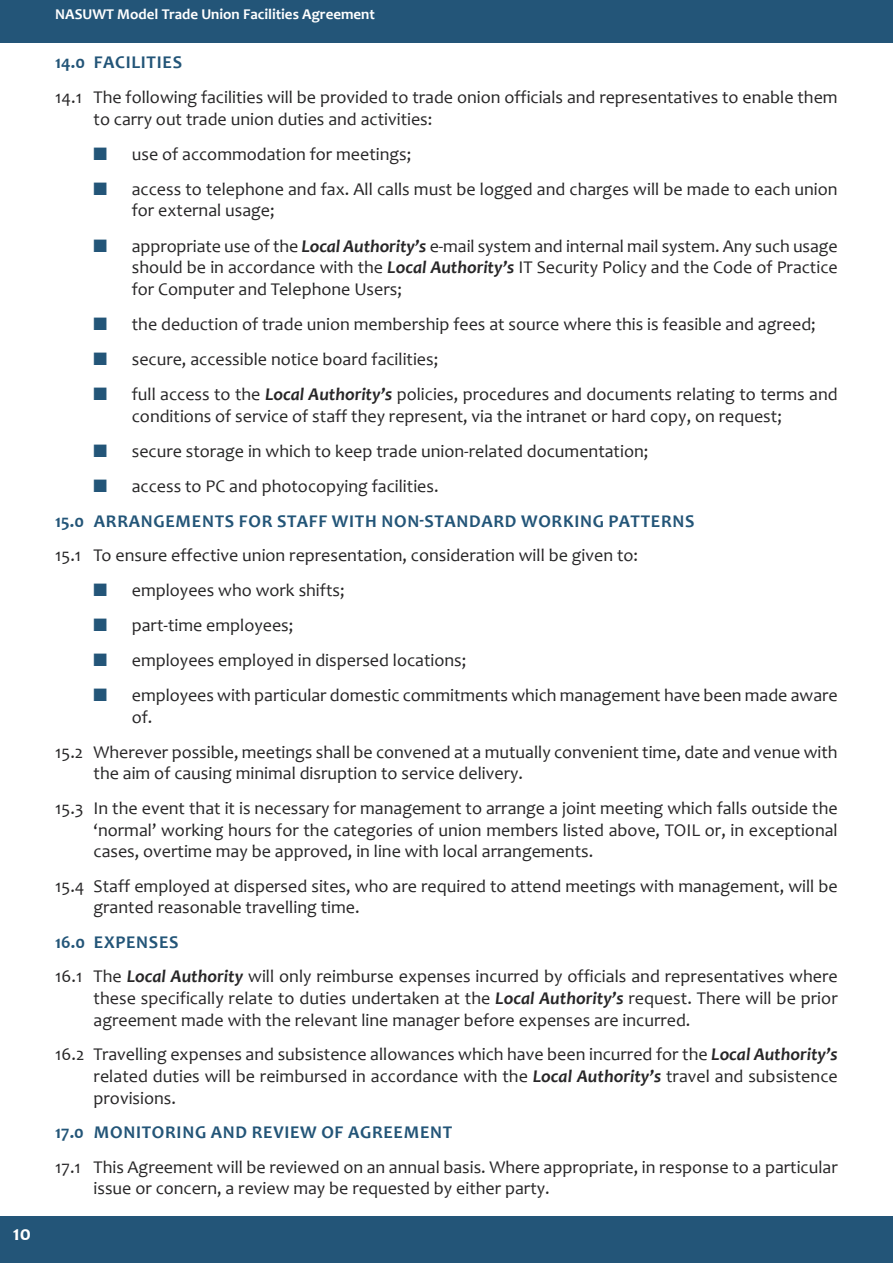
<style>
.page{position:relative;width:893px;height:1263px;background:#fff}
.page>*{position:absolute;margin:0;border:0;box-sizing:border-box;transform-origin:0 0}
.t1{font:700 21px "Candara";color:#fff}
.t2{font:18px/21.8px "Candara";color:#272627}
.t3{font:700 18px/34.5px "Candara";letter-spacing:.04em;color:#235578}
.t4{font:700 15px "Candara";color:#fff}
.s1{color:#235578}
.s2{font-weight:700;font-style:italic}
.s3{font-weight:400;color:#272627}
.s4{font-weight:700;color:#235578}
</style>
<div class="page">
<div style="left:0;top:1216px;width:893px;height:47px;background:#235578"></div>
<div style="left:0;top:0;width:893px;height:43px;background:#235578"></div>
<p class="t1" style="left:13px;top:1220px;width:20px">10</p>
<p class="t4" style="left:55px;top:5px;width:321px">NASUWT Model Trade Union Facilities Agreement</p>
<p class="t3" style="left:55px;top:45px;width:128px">14.0 FACILITIES</p>
<p class="t2" style="left:94px;top:86px;width:746px;text-indent:-38px">14.1 The following facilities will be provided to trade onion officials and representatives to enable them to carry out trade union duties and activities:</p>
<p class="t2" style="left:94px;top:143px;width:319px"><span class="s1">■</span> use of accommodation for meetings;</p>
<p class="t2" style="left:132px;top:178px;width:707px;text-indent:-38px"><span class="s1">■</span> access to telephone and fax. All calls must be logged and charges will be made to each union for external usage;</p>
<p class="t2" style="left:132px;top:234px;width:707px;text-align:justify;text-indent:-38px"><span class="s1">■</span> appropriate use of the <span class="s2">Local Authority’s</span> e-mail system and internal mail system. Any such usage should be in accordance with the <span class="s2">Local Authority’s</span> IT Security Policy and the Code of Practice for Computer and Telephone Users;</p>
<p class="t2" style="left:94px;top:313px;width:724px"><span class="s1">■</span> the deduction of trade union membership fees at source where this is feasible and agreed;</p>
<p class="t2" style="left:94px;top:348px;width:346px"><span class="s1">■</span> secure, accessible notice board facilities;</p>
<p class="t2" style="left:132px;top:383px;width:707px;text-indent:-38px"><span class="s1">■</span> full access to the <span class="s2">Local Authority’s</span> policies, procedures and documents relating to terms and conditions of service of staff they represent, via the intranet or hard copy, on request;</p>
<p class="t2" style="left:94px;top:440px;width:556px"><span class="s1">■</span> secure storage in which to keep trade union-related documentation;</p>
<p class="t3" style="left:55px;top:469px;width:641px;text-indent:38px">■ <span class="s3">access to PC and photocopying facilities.<br></span>15.0 ARRANGEMENTS FOR STAFF WITH NON-STANDARD WORKING PATTERNS</p>
<p class="t2" style="left:55px;top:544px;width:584px">15.1 To ensure effective union representation, consideration will be given to:</p>
<p class="t2" style="left:94px;top:579px;width:252px"><span class="s1">■</span> employees who work shifts;</p>
<p class="t2" style="left:94px;top:614px;width:201px"><span class="s1">■</span> part-time employees;</p>
<p class="t2" style="left:94px;top:649px;width:374px"><span class="s1">■</span> employees employed in dispersed locations;</p>
<p class="t2" style="left:132px;top:684px;width:707px;text-indent:-38px"><span class="s1">■</span> employees with particular domestic commitments which management have been made aware of.</p>
<p class="t2" style="left:94px;top:740px;width:746px;text-indent:-38px">15.2 Wherever possible, meetings shall be convened at a mutually convenient time, date and venue with the aim of causing minimal disruption to service delivery.</p>
<p class="t2" style="left:94px;top:797px;width:746px;text-align:justify;text-indent:-38px">15.3 In the event that it is necessary for management to arrange a joint meeting which falls outside the ‘normal’ working hours for the categories of union members listed above, TOIL or, in exceptional cases, overtime may be approved, in line with local arrangements.</p>
<p class="t2" style="left:94px;top:875px;width:746px;text-indent:-38px">15.4 Staff employed at dispersed sites, who are required to attend meetings with management, will be granted reasonable travelling time.</p>
<p class="t2" style="left:55px;top:924px;width:784px;line-height:34.5px"><span class="s4">16.0 EXPENSES<br></span>16.1 The <span class="s2">Local Authority</span> will only reimburse expenses incurred by officials and representatives where</p>
<p class="t2" style="left:94px;top:987px;width:746px">these specifically relate to duties undertaken at the <span class="s2">Local Authority’s</span> request. There will be prior agreement made with the relevant line manager before expenses are incurred.</p>
<p class="t2" style="left:94px;top:1043px;width:746px;text-align:justify;text-indent:-38px">16.2 Travelling expenses and subsistence allowances which have been incurred for the <span class="s2">Local Authority’s </span>related duties will be reimbursed in accordance with the <span class="s2">Local Authority’s</span> travel and subsistence provisions.</p>
<p class="t3" style="left:55px;top:1115px;width:399px">17.0 MONITORING AND REvIEW OF AGREEMENT</p>
<p class="t2" style="left:94px;top:1155px;width:746px;text-indent:-38px">17.1 This Agreement will be reviewed on an annual basis. Where appropriate, in response to a particular issue or concern, a review may be requested by either party.</p>
</div>
